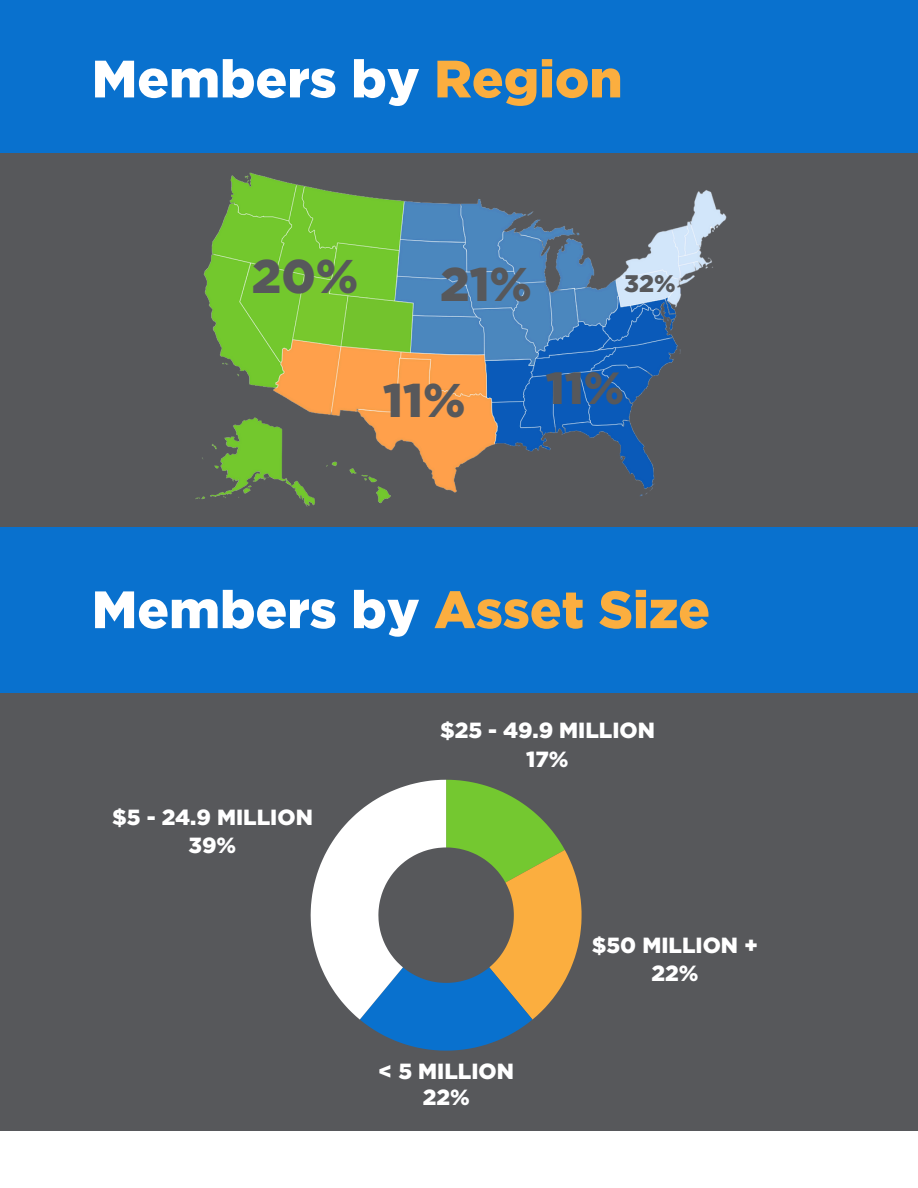
<style>
.page{position:relative;width:918px;height:1188px;background:#fff}
.page>*{position:absolute;margin:0;border:0;box-sizing:border-box;transform-origin:0 0}
.t1{font:900 52.5px "Gotham";color:#fff}
.t2{font:900 47.25px "Gotham";color:#57585b}
.t3{font:900 45px "Gotham";color:#57585b}
.t4{font:900 24px "Gotham";color:#57585b}
.t5{font:900 21.9px/28.2px "Gotham";color:#fff;text-align:center}
.s1{color:#fbae3f}
</style>
<div class="page">
<div style="left:0;top:54px;width:918px;height:1077px;background:#57585b"></div>
<div style="left:0;top:0;width:918px;height:152px;background:#0971ce"></div>
<svg style="left:311px;top:780px;width:271px;height:271px"></svg>
<div style="left:0;top:527px;width:918px;height:165px;background:#0971ce"></div>
<img style="left:187px;top:152px;width:557px;height:355px">
<div style="left:685px;top:379px;width:233px;height:137px;background:#57585b"></div>
<h1 class="t1" style="left:92px;top:49px;width:532px">Members by <span class="s1">Region</span></h1>
<h2 class="t2" style="left:252px;top:249px;width:108px">20%</h2>
<h2 class="t2" style="left:440px;top:257px;width:93px">21%</h2>
<h2 class="t4" style="left:624px;top:270px;width:53px">32%</h2>
<p class="t2" style="left:383px;top:373px;width:84px">11%</p>
<h2 class="t3" style="left:546px;top:362px;width:80px">11%</h2>
<p class="t1" style="left:92px;top:579px;width:620px">Members by <span class="s1">Asset Size</span></p>
<p class="t5" style="left:112px;top:803px;width:202px">$5 - 24.9 MILLION<br>39%</p>
<p class="t5" style="left:440px;top:716px;width:216px">$25 - 49.9 MILLION<br>17%</p>
<p class="t5" style="left:378px;top:1058px;width:137px;line-height:26.1px">&lt; 5 MILLION<br>22%</p>
<p class="t5" style="left:592px;top:930px;width:168px">$50 MILLION +<br>22%</p>
</div>
